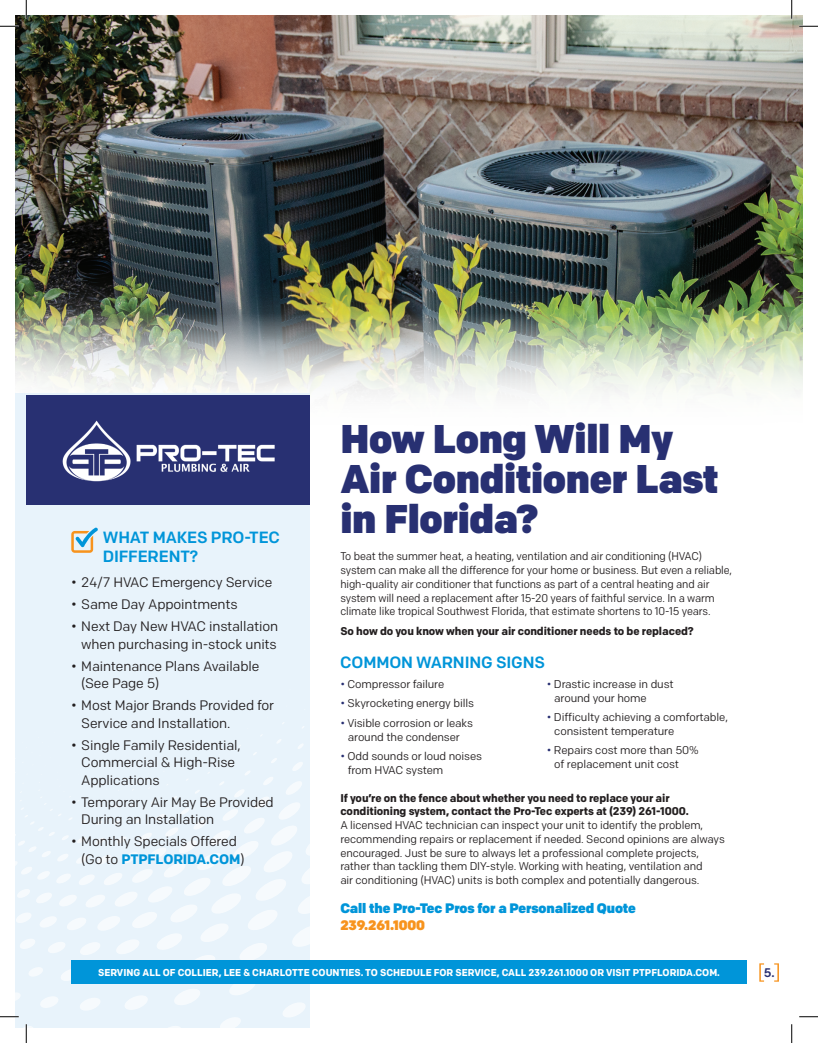
<style>
.page{position:relative;width:818px;height:1043px;background:#fff}
.page>*{position:absolute;margin:0;border:0;box-sizing:border-box;transform-origin:0 0}
.t1{font:900 40px/40px "Colfax";letter-spacing:-.01em;color:#283072}
.t2{font:500 16.25px/18.2px "Colfax";letter-spacing:-.01em;color:#0095d9}
.t3{font:13.75px/17.5px "Colfax";letter-spacing:-.01em;color:#231f20}
.t4{font:900 13.75px "Colfax";letter-spacing:-.01em;color:#0095d9}
.t5{font:900 13.75px "Colfax";letter-spacing:-.01em;color:#f7931d}
.t6{font:500 12.5px "Colfax";color:#283072}
.t7{font:11.25px/13.8px "Colfax";letter-spacing:-.01em;color:#231f20}
.t8{font:11.25px/13.8px "Colfax";letter-spacing:-.01em;color:#231f20;scale:.95 1}
.t9{font:700 11.25px/13.8px "Colfax";letter-spacing:-.01em;color:#231f20}
.t10{font:700 10px "Colfax";color:#fff;scale:.96 1}
.s1{font-weight:700;color:#0095d9}
.s2{color:#283072}
</style>
<div class="page">
<img style="left:15px;top:15px;width:787px;height:380px">
<div style="left:15px;top:393px;width:295px;height:635px;background:#e8f3fb"></div>
<div style="left:71px;top:960px;width:675px;height:24px;background:#0095d9"></div>
<svg style="left:71px;top:527px;width:27px;height:26px"></svg>
<div style="left:26px;top:395px;width:284px;height:110px;background:#283072"></div>
<img style="left:62px;top:420px;width:213px;height:62px">
<svg style="left:759px;top:963px;width:5px;height:18px"></svg>
<svg style="left:774px;top:963px;width:4px;height:18px"></svg>
<svg style="left:0;top:25px;width:19px;height:2px"></svg>
<svg style="left:799px;top:25px;width:19px;height:2px"></svg>
<svg style="left:799px;top:1016px;width:19px;height:1px"></svg>
<svg style="left:25px;top:0;width:2px;height:19px"></svg>
<svg style="left:0;top:722px;width:310px;height:320px"></svg>
<svg style="left:790px;top:0;width:2px;height:19px"></svg>
<svg style="left:791px;top:1024px;width:1px;height:18px"></svg>
<h2 class="t2" style="left:103px;top:528px;width:179px">WHAT MAKES PRO-TEC<br>DIFFERENT?</h2>
<p class="t3" style="left:71px;top:573px;width:202px">• 24/7 HVAC Emergency Service</p>
<p class="t3" style="left:71px;top:595px;width:168px">• Same Day Appointments</p>
<p class="t3" style="left:71px;top:617px;width:208px;text-align:right">• Next Day New HVAC installation when purchasing in-stock units</p>
<p class="t3" style="left:81px;top:657px;width:179px;text-indent:-10px">• Maintenance Plans Available (See Page 5)</p>
<p class="t3" style="left:81px;top:696px;width:194px;text-indent:-10px">• Most Major Brands Provided for<br>Service and Installation.</p>
<p class="t3" style="left:81px;top:736px;width:161px;text-indent:-10px">• Single Family Residential,<br>Commercial &amp; High-Rise<br>Applications</p>
<p class="t3" style="left:81px;top:793px;width:194px;text-indent:-10px">• Temporary Air May Be Provided<br>During an Installation</p>
<p class="t3" style="left:81px;top:832px;width:165px;text-indent:-10px">• Monthly Specials Offered (Go to <span class="s1">PTPFLORIDA.COM</span>)</p>
<h1 class="t1" style="left:340px;top:418px;width:380px">How Long Will My<br>Air Conditioner Last in Florida?</h1>
<p class="t8" style="left:340px;top:549px;width:414px">To beat the summer heat, a heating, ventilation and air conditioning (HVAC) system can make all the difference for your home or business. But even a reliable, high-quality air conditioner that functions as part of a central heating and air system will need a replacement after 15-20 years of faithful service. In a warm climate like tropical Southwest Florida, that estimate shortens to 10-15 years.</p>
<p class="t9" style="left:340px;top:624px;width:355px">So how do you know when your air conditioner needs to be replaced?</p>
<h2 class="t2" style="left:340px;top:653px;width:206px">COMMON WARNING SIGNS</h2>
<p class="t7" style="left:340px;top:677px;width:105px"><span class="s2">•</span> Compressor failure</p>
<p class="t7" style="left:340px;top:696px;width:135px"><span class="s2">•</span> Skyrocketing energy bills</p>
<p class="t7" style="left:340px;top:716px;width:134px;text-align:center"><span class="s2">•</span> Visible corrosion or leaks around the condenser</p>
<p class="t7" style="left:348px;top:749px;width:136px;text-indent:-8px"><span class="s2">•</span> Odd sounds or loud noises from HVAC system</p>
<p class="t7" style="left:554px;top:677px;width:121px;text-indent:-8px"><span class="s2">•</span> Drastic increase in dust around your home</p>
<p class="t7" style="left:554px;top:710px;width:175px;text-indent:-8px"><span class="s2">•</span> Difficulty achieving a comfortable, consistent temperature</p>
<p class="t7" style="left:554px;top:743px;width:146px;text-indent:-8px"><span class="s2">•</span> Repairs cost more than 50% of replacement unit cost</p>
<p class="t9" style="left:340px;top:790px;width:350px">If you’re on the fence about whether you need to replace your air conditioning system, contact the Pro-Tec experts at (239) 261-1000.</p>
<p class="t7" style="left:340px;top:818px;width:386px">A licensed HVAC technician can inspect your unit to identify the problem, recommending repairs or replacement if needed. Second opinions are always encouraged. Just be sure to always let a professional complete projects, rather than tackling them DIY-style. Working with heating, ventilation and<br>air conditioning (HVAC) units is both complex and potentially dangerous.</p>
<p class="t4" style="left:340px;top:899px;width:297px">Call the Pro-Tec Pros for a Personalized Quote</p>
<p class="t5" style="left:340px;top:917px;width:86px">239.261.1000</p>
<p class="t10" style="left:98px;top:966px;width:649px">SERVING ALL OF COLLIER, LEE &amp; CHARLOTTE COUNTIES. TO SCHEDULE FOR SERVICE, CALL 239.261.1000 OR VISIT PTPFLORIDA.COM.</p>
<p class="t6" style="left:763px;top:965px;width:12px">5.</p>
</div>
